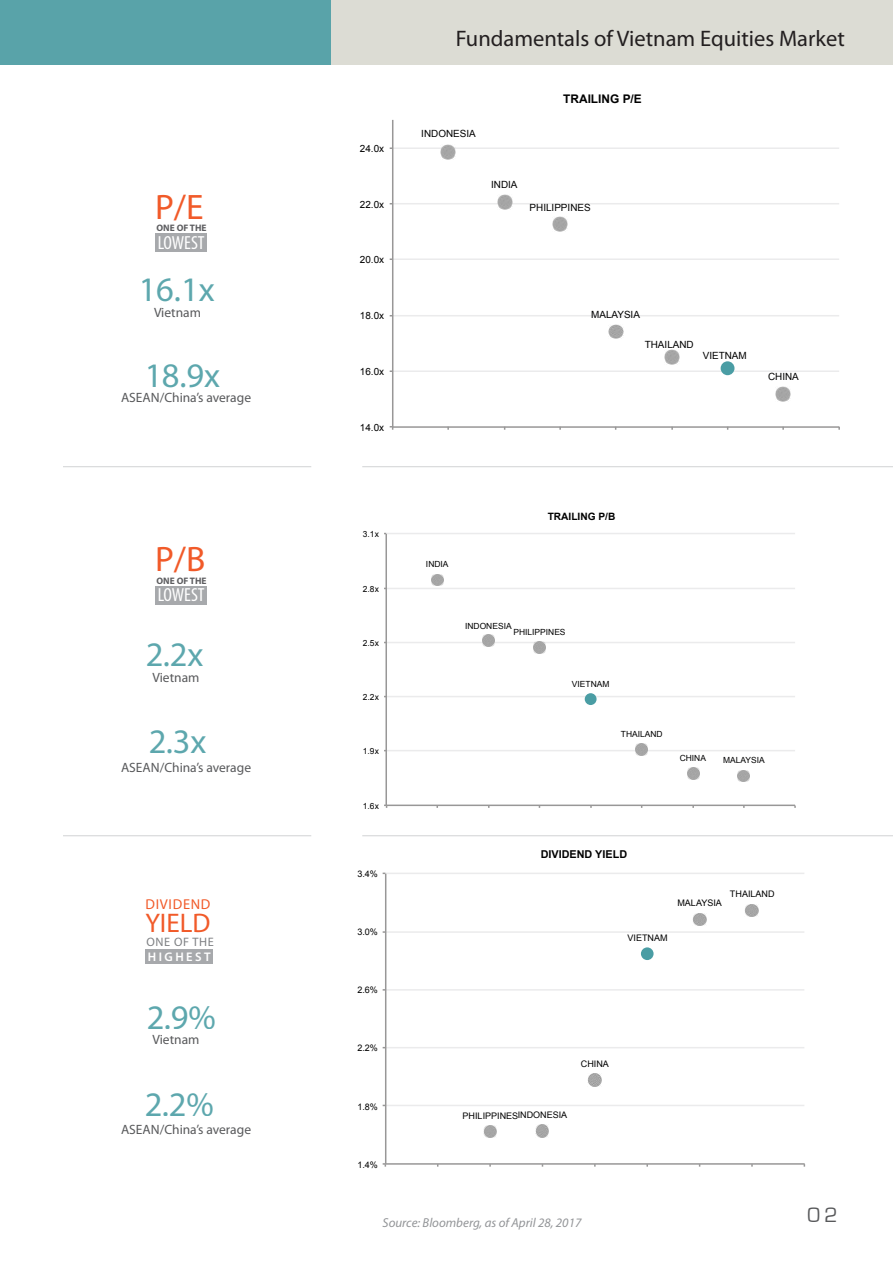
<style>
.page{position:relative;width:893px;height:1263px;background:#fff}
.page>*{position:absolute;margin:0;border:0;box-sizing:border-box;transform-origin:0 0}
.t1{font:35.55px "Myriad Pro";color:#f15a29}
.t2{font:34.5px "Myriad Pro";color:#4a9da4}
.t3{font:27px "Myriad Pro";color:#f15a29}
.t4{font:22.5px "Myriad Pro";color:#231f20}
.t5{font:21.6px "Eurostile";color:#58595b}
.t6{font:condensed 19.05px "Myriad Pro";color:#fff}
.t7{font:14.4px "Myriad Pro";letter-spacing:.05em;color:#f15a29}
.t8{font:13.5px "Myriad Pro";color:#58595b}
.t9{font:italic 12.9px "Myriad Pro";color:#939598}
.t10{font:600 12.6px "Myriad Pro";letter-spacing:.2em;color:#fff}
.t11{font:12.3px "Myriad Pro";letter-spacing:.05em;color:#7e8083}
.t12{font:700 11.85px "Arial";color:#010101}
.t13{font:700 10.8px "Arial";color:#010101}
.t14{font:700 10.2px "Arial";color:#010101}
.t15{font:9.9px "Arial";color:#010101}
.t16{font:700 9.45px "Myriad Pro";color:#5d5d60}
.t17{font:9px "Arial";color:#010101}
.t18{font:8.4px "Arial";color:#010101}
</style>
<div class="page">
<div style="left:0;top:0;width:893px;height:65px;background:#dcdcd4"></div>
<div style="left:0;top:0;width:330px;height:65px;background:#59a3a9"></div>
<div style="left:145px;top:949px;width:68px;height:15px;background:#a7a9ac"></div>
<div style="left:155px;top:586px;width:52px;height:18px;background:#a7a9ac"></div>
<div style="left:155px;top:234px;width:52px;height:18px;background:#a7a9ac"></div>
<hr style="left:63px;top:466px;width:248px;height:1px;background:#d1d3d4">
<hr style="left:63px;top:835px;width:248px;height:1px;background:#d1d3d4">
<hr style="left:362px;top:466px;width:531px;height:1px;background:#d1d3d4">
<hr style="left:362px;top:835px;width:531px;height:1px;background:#d1d3d4">
<hr style="left:393px;top:370px;width:446px;height:2px;background:#ebebec">
<hr style="left:393px;top:315px;width:446px;height:1px;background:#ebebec">
<hr style="left:393px;top:258px;width:446px;height:2px;background:#ebebec">
<hr style="left:393px;top:203px;width:446px;height:1px;background:#ebebec">
<hr style="left:393px;top:147px;width:446px;height:2px;background:#ebebec">
<hr style="left:392px;top:120px;width:1px;height:307px;background:#989797">
<hr style="left:393px;top:426px;width:446px;height:2px;background:#989797">
<img style="left:441px;top:145px;width:15px;height:14px">
<img style="left:497px;top:194px;width:15px;height:15px">
<img style="left:553px;top:217px;width:15px;height:15px">
<img style="left:608px;top:324px;width:15px;height:15px">
<img style="left:665px;top:350px;width:15px;height:15px">
<img style="left:776px;top:386px;width:15px;height:15px">
<div style="left:721px;top:361px;width:13px;height:14px;background:#4a9da4;border-radius:50%"></div>
<hr style="left:387px;top:750px;width:408px;height:1px;background:#ebebec">
<hr style="left:387px;top:696px;width:408px;height:1px;background:#ebebec">
<hr style="left:387px;top:642px;width:408px;height:1px;background:#ebebec">
<hr style="left:387px;top:588px;width:408px;height:1px;background:#ebebec">
<hr style="left:387px;top:533px;width:408px;height:1px;background:#ebebec">
<hr style="left:385px;top:534px;width:2px;height:271px;background:#989797">
<hr style="left:386px;top:804px;width:409px;height:2px;background:#989797">
<svg style="left:431px;top:574px;width:12px;height:12px"></svg>
<svg style="left:483px;top:635px;width:12px;height:12px"></svg>
<svg style="left:534px;top:642px;width:11px;height:11px"></svg>
<svg style="left:636px;top:744px;width:12px;height:12px"></svg>
<svg style="left:687px;top:767px;width:12px;height:12px"></svg>
<svg style="left:738px;top:770px;width:12px;height:12px"></svg>
<div style="left:585px;top:693px;width:12px;height:12px;background:#4a9da4;border-radius:50%"></div>
<hr style="left:385px;top:1105px;width:419px;height:1px;background:#ebebec">
<hr style="left:385px;top:1047px;width:419px;height:1px;background:#ebebec">
<hr style="left:385px;top:989px;width:419px;height:1px;background:#ebebec">
<hr style="left:385px;top:931px;width:419px;height:2px;background:#ebebec">
<hr style="left:385px;top:872px;width:419px;height:2px;background:#ebebec">
<hr style="left:385px;top:874px;width:1px;height:290px;background:#989797">
<hr style="left:386px;top:1163px;width:419px;height:2px;background:#989797">
<img style="left:483px;top:1125px;width:14px;height:13px">
<img style="left:535px;top:1124px;width:14px;height:13px">
<svg style="left:588px;top:1074px;width:13px;height:12px"></svg>
<img style="left:692px;top:913px;width:14px;height:13px">
<svg style="left:745px;top:904px;width:13px;height:13px"></svg>
<div style="left:641px;top:947px;width:13px;height:13px;background:#4a9da4;border-radius:50%"></div>
<h1 class="t1" style="left:155px;top:185px;width:50px">P/E</h1>
<h3 class="t6" style="left:158px;top:231px;width:48px">LOWEST</h3>
<p class="t16" style="left:157px;top:222px;width:52px">ONE OF THE</p>
<h2 class="t2" style="left:138px;top:268px;width:78px">16.1x</h2>
<h3 class="t8" style="left:154px;top:304px;width:48px">Vietnam</h3>
<h2 class="t2" style="left:144px;top:354px;width:78px">18.9x</h2>
<h3 class="t8" style="left:121px;top:389px;width:132px">ASEAN/China’s average</h3>
<h1 class="t1" style="left:155px;top:537px;width:52px">P/B</h1>
<p class="t16" style="left:157px;top:574px;width:52px">ONE OF THE</p>
<h3 class="t6" style="left:158px;top:583px;width:48px">LOWEST</h3>
<h2 class="t2" style="left:145px;top:633px;width:60px">2.2x</h2>
<h3 class="t8" style="left:152px;top:669px;width:48px">Vietnam</h3>
<h2 class="t2" style="left:148px;top:720px;width:60px">2.3x</h2>
<h3 class="t8" style="left:121px;top:759px;width:132px">ASEAN/China’s average</h3>
<h3 class="t7" style="left:146px;top:896px;width:67px">DIVIDEND</h3>
<p class="t11" style="left:146px;top:934px;width:69px">ONE OF THE</p>
<h3 class="t3" style="left:146px;top:906px;width:66px">YIELD</h3>
<p class="t10" style="left:148px;top:949px;width:65px">HIGHEST</p>
<h2 class="t2" style="left:146px;top:996px;width:71px">2.9%</h2>
<h3 class="t8" style="left:152px;top:1031px;width:48px">Vietnam</h3>
<h2 class="t2" style="left:144px;top:1083px;width:71px">2.2%</h2>
<h3 class="t8" style="left:121px;top:1121px;width:132px">ASEAN/China’s average</h3>
<h3 class="t4" style="left:456px;top:24px;width:390px">Fundamentals of Vietnam Equities Market</h3>
<p class="t15" style="left:360px;top:142px;width:26px">24.0x</p>
<p class="t15" style="left:360px;top:198px;width:26px">22.0x</p>
<p class="t15" style="left:360px;top:253px;width:26px">20.0x</p>
<p class="t15" style="left:360px;top:309px;width:26px">18.0x</p>
<p class="t15" style="left:360px;top:365px;width:26px">16.0x</p>
<p class="t15" style="left:360px;top:421px;width:26px">14.0x</p>
<p class="t15" style="left:421px;top:127px;width:56px">INDONESIA</p>
<p class="t12" style="left:563px;top:91px;width:80px">TRAILING P/E</p>
<p class="t15" style="left:491px;top:178px;width:28px">INDIA</p>
<p class="t15" style="left:530px;top:201px;width:63px">PHILIPPINES</p>
<p class="t15" style="left:591px;top:308px;width:50px">MALAYSIA</p>
<p class="t15" style="left:645px;top:338px;width:51px">THAILAND</p>
<p class="t15" style="left:703px;top:349px;width:46px">VIETNAM</p>
<p class="t15" style="left:768px;top:370px;width:32px">CHINA</p>
<p class="t18" style="left:363px;top:529px;width:17px">3.1x</p>
<p class="t18" style="left:363px;top:583px;width:17px">2.8x</p>
<p class="t18" style="left:363px;top:637px;width:17px">2.5x</p>
<p class="t18" style="left:363px;top:692px;width:17px">2.2x</p>
<p class="t18" style="left:363px;top:746px;width:17px">1.9x</p>
<p class="t18" style="left:363px;top:800px;width:17px">1.6x</p>
<p class="t17" style="left:357px;top:868px;width:22px">3.4%</p>
<p class="t17" style="left:357px;top:926px;width:22px">3.0%</p>
<p class="t17" style="left:357px;top:984px;width:22px">2.6%</p>
<p class="t18" style="left:426px;top:559px;width:24px">INDIA</p>
<p class="t14" style="left:548px;top:509px;width:69px">TRAILING P/B</p>
<p class="t18" style="left:465px;top:620px;width:48px">INDONESIA</p>
<p class="t18" style="left:513px;top:626px;width:54px">PHILIPPINES</p>
<p class="t18" style="left:572px;top:679px;width:39px">VIETNAM</p>
<p class="t18" style="left:621px;top:729px;width:43px">THAILAND</p>
<p class="t18" style="left:680px;top:752px;width:28px">CHINA</p>
<p class="t18" style="left:723px;top:755px;width:43px">MALAYSIA</p>
<p class="t13" style="left:541px;top:847px;width:88px">DIVIDEND YIELD</p>
<p class="t17" style="left:677px;top:897px;width:46px">MALAYSIA</p>
<p class="t17" style="left:730px;top:888px;width:46px">THAILAND</p>
<p class="t17" style="left:627px;top:932px;width:42px">VIETNAM</p>
<p class="t17" style="left:357px;top:1042px;width:22px">2.2%</p>
<p class="t17" style="left:357px;top:1100px;width:22px">1.8%</p>
<p class="t17" style="left:357px;top:1158px;width:22px">1.4%</p>
<p class="t17" style="left:581px;top:1058px;width:30px">CHINA</p>
<p class="t17" style="left:463px;top:1110px;width:106px">PHILIPPINES INDONESIA</p>
<h3 class="t9" style="left:382px;top:1215px;width:200px">Source: Bloomberg, as of April 28, 2017</h3>
<h3 class="t5" style="left:807px;top:1203px;width:32px">02</h3>
</div>
